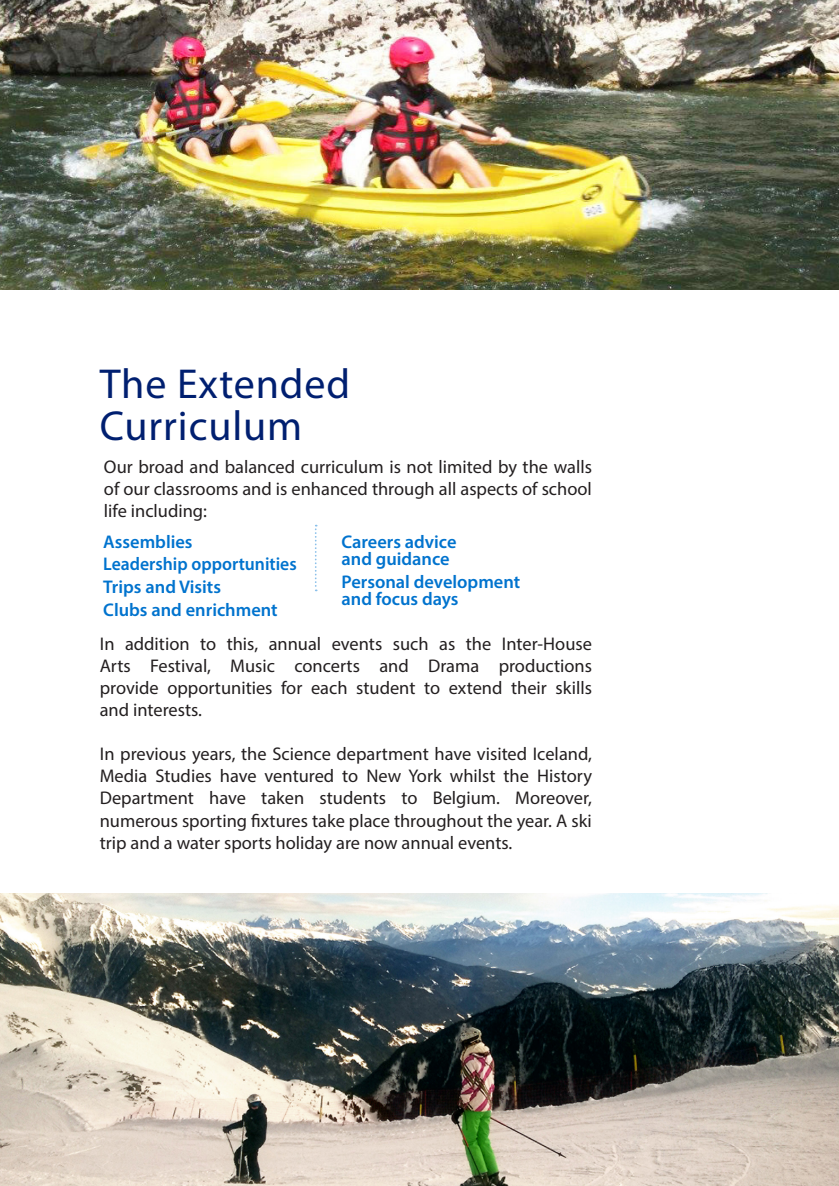
<style>
.page{position:relative;width:839px;height:1186px;background:#fff}
.page>*{position:absolute;margin:0;border:0;box-sizing:border-box;transform-origin:0 0}
.t1{font:42px/42px "Myriad Pro";letter-spacing:.02em;color:#001f70}
.t2{font:18.38px/22.1px "Myriad Pro";color:#231f20;text-align:justify}
.t3{font:600 18.38px/17.5px "Myriad Pro";color:#0073ce}
.t4{font:600 18.38px "Myriad Pro";color:#0073ce;scale:.96 1}
</style>
<div class="page">
<img style="left:0;top:893px;width:838px;height:293px">
<img style="left:0;top:0;width:838px;height:289px">
<svg style="left:315px;top:525px;width:1px;height:66px"></svg>
<p class="t1" style="left:100px;top:363px;width:252px">The Extended<br>Curriculum</p>
<p class="t2" style="left:104px;top:456px;width:489px">Our broad and balanced curriculum is not limited by the walls of our classrooms and is enhanced through all aspects of school life including:</p>
<p class="t3" style="left:103px;top:532px;width:91px">Assemblies</p>
<p class="t4" style="left:103px;top:552px;width:203px">Leadership opportunities</p>
<p class="t3" style="left:103px;top:577px;width:119px">Trips and Visits</p>
<p class="t3" style="left:103px;top:600px;width:176px">Clubs and enrichment</p>
<p class="t3" style="left:341px;top:532px;width:116px">Careers advice and guidance</p>
<p class="t3" style="left:341px;top:572px;width:180px">Personal development and focus days</p>
<p class="t2" style="left:100px;top:632px;width:493px">In addition to this, annual events such as the Inter-House Arts Festival, Music concerts and Drama productions provide opportunities for each student to extend their skills and interests.</p>
<p class="t2" style="left:100px;top:743px;width:493px">In previous years, the Science department have visited Iceland, Media Studies have ventured to New York whilst the History Department have taken students to Belgium. Moreover, numerous sporting fixtures take place throughout the year. A ski trip and a water sports holiday are now annual events.</p>
</div>
